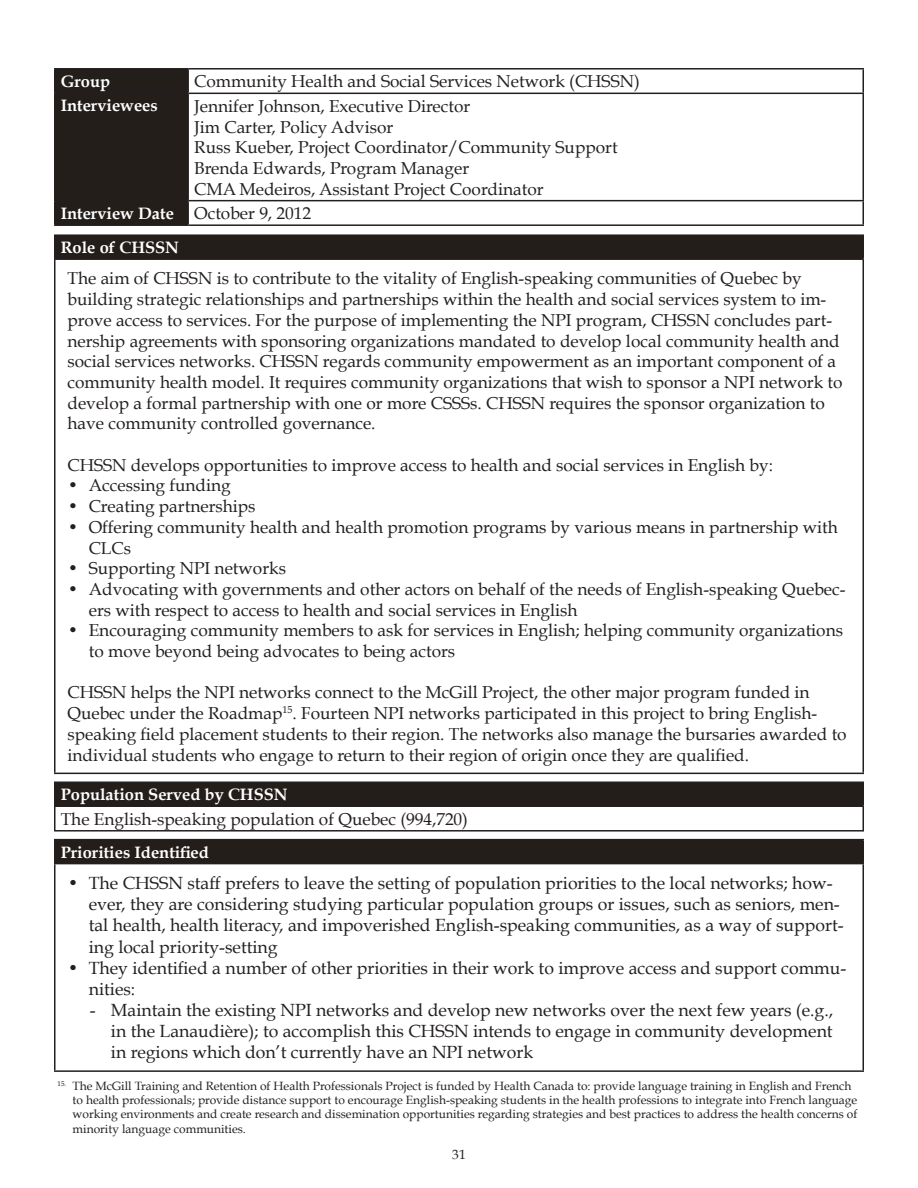
<style>
.page{position:relative;width:918px;height:1188px;background:#fff}
.page>*{position:absolute;margin:0;border:0;box-sizing:border-box;transform-origin:0 0}
.t1{font:17.7px/21.1px "Book Antiqua";color:#231f20}
.t2{font:17.25px/20.7px "Book Antiqua";color:#231f20}
.t3{font:700 16.5px "Book Antiqua";color:#fff}
.t4{font:13.5px "Book Antiqua";color:#231f20}
.t5{font:12px/14.4px "Book Antiqua";color:#231f20}
.s1{font-weight:400;font-size:17.25px;color:#231f20}
</style>
<div class="page">
<div style="left:55px;top:840px;width:808px;height:24px;background:#241e1b"></div>
<hr style="left:54px;top:839px;width:810px;height:1px;background:#231f20">
<hr style="left:54px;top:840px;width:2px;height:23px;background:#231f20">
<hr style="left:862px;top:840px;width:2px;height:23px;background:#231f20">
<hr style="left:54px;top:863px;width:810px;height:1px;background:#231f20">
<hr style="left:54px;top:864px;width:2px;height:206px;background:#231f20">
<hr style="left:862px;top:864px;width:2px;height:206px;background:#231f20">
<hr style="left:54px;top:1070px;width:810px;height:2px;background:#231f20">
<div style="left:55px;top:782px;width:808px;height:24px;background:#241e1b"></div>
<hr style="left:54px;top:782px;width:810px;height:1px;background:#231f20">
<hr style="left:54px;top:783px;width:2px;height:22px;background:#231f20">
<hr style="left:862px;top:783px;width:2px;height:22px;background:#231f20">
<hr style="left:54px;top:805px;width:810px;height:2px;background:#231f20">
<hr style="left:54px;top:807px;width:2px;height:23px;background:#231f20">
<hr style="left:862px;top:807px;width:2px;height:23px;background:#231f20">
<hr style="left:54px;top:830px;width:810px;height:2px;background:#231f20">
<div style="left:55px;top:235px;width:808px;height:24px;background:#241e1b"></div>
<hr style="left:54px;top:234px;width:810px;height:2px;background:#231f20">
<hr style="left:54px;top:236px;width:2px;height:22px;background:#231f20">
<hr style="left:862px;top:236px;width:2px;height:22px;background:#231f20">
<hr style="left:54px;top:258px;width:810px;height:2px;background:#231f20">
<hr style="left:54px;top:260px;width:2px;height:513px;background:#231f20">
<hr style="left:862px;top:260px;width:2px;height:513px;background:#231f20">
<hr style="left:54px;top:773px;width:810px;height:1px;background:#231f20">
<div style="left:56px;top:70px;width:131px;height:154px;background:#241e1b"></div>
<hr style="left:54px;top:68px;width:134px;height:2px;background:#231f20">
<hr style="left:54px;top:70px;width:2px;height:23px;background:#231f20">
<hr style="left:188px;top:68px;width:676px;height:2px;background:#231f20">
<hr style="left:187px;top:70px;width:2px;height:23px;background:#231f20">
<hr style="left:862px;top:70px;width:2px;height:23px;background:#231f20">
<hr style="left:54px;top:93px;width:134px;height:1px;background:#231f20">
<hr style="left:54px;top:94px;width:2px;height:106px;background:#231f20">
<hr style="left:188px;top:93px;width:676px;height:1px;background:#231f20">
<hr style="left:187px;top:94px;width:2px;height:106px;background:#231f20">
<hr style="left:862px;top:94px;width:2px;height:106px;background:#231f20">
<hr style="left:54px;top:200px;width:134px;height:1px;background:#231f20">
<hr style="left:54px;top:201px;width:2px;height:23px;background:#231f20">
<hr style="left:188px;top:200px;width:676px;height:1px;background:#231f20">
<hr style="left:187px;top:201px;width:2px;height:23px;background:#231f20">
<hr style="left:862px;top:201px;width:2px;height:23px;background:#231f20">
<hr style="left:54px;top:224px;width:134px;height:2px;background:#231f20">
<hr style="left:188px;top:224px;width:676px;height:2px;background:#231f20">
<p class="t3" style="left:61px;top:72px;width:51px">Group</p>
<p class="t2" style="left:194px;top:71px;width:447px">Community Health and Social Services Network (CHSSN)</p>
<p class="t3" style="left:61px;top:96px;width:99px">Interviewees</p>
<p class="t2" style="left:194px;top:96px;width:425px">Jennifer Johnson, Executive Director<br>Jim Carter, Policy Advisor<br>Russ Kueber, Project Coordinator/Community Support Brenda Edwards, Program Manager<br>CMA Medeiros, Assistant Project Coordinator</p>
<p class="t3" style="left:61px;top:203px;width:252px">Interview Date <span class="s1">October 9, 2012</span></p>
<p class="t3" style="left:61px;top:238px;width:97px">Role of CHSSN</p>
<p class="t2" style="left:68px;top:268px;width:777px">The aim of CHSSN is to contribute to the vitality of English-speaking communities of Quebec by building strategic relationships and partnerships within the health and social services system to im&shy;prove access to services. For the purpose of implementing the NPI program, CHSSN concludes part&shy;nership agreements with sponsoring organizations mandated to develop local community health and social services networks. CHSSN regards community empowerment as an important component of a community health model. It requires community organizations that wish to sponsor a NPI network to develop a formal partnership with one or more CSSSs. CHSSN requires the sponsor organization to have community controlled governance.</p>
<p class="t2" style="left:68px;top:455px;width:707px">CHSSN develops opportunities to improve access to health and social services in English by:</p>
<p class="t2" style="left:68px;top:475px;width:164px">• Accessing funding</p>
<p class="t2" style="left:68px;top:496px;width:189px">• Creating partnerships</p>
<p class="t2" style="left:89px;top:517px;width:751px;text-indent:-21px">• Offering community health and health promotion programs by various means in partnership with<br>CLCs</p>
<p class="t2" style="left:68px;top:558px;width:220px">• Supporting NPI networks</p>
<p class="t2" style="left:89px;top:579px;width:758px;text-indent:-21px">• Advocating with governments and other actors on behalf of the needs of English-speaking Quebec&shy;ers with respect to access to health and social services in English</p>
<p class="t2" style="left:89px;top:620px;width:756px;text-indent:-21px">• Encouraging community members to ask for services in English; helping community organizations to move beyond being advocates to being actors</p>
<p class="t2" style="left:68px;top:682px;width:781px">CHSSN helps the NPI networks connect to the McGill Project, the other major program funded in Quebec under the Roadmap<sup>15</sup>. Fourteen NPI networks participated in this project to bring English&shy;speaking field placement students to their region. The networks also manage the bursaries awarded to individual students who engage to return to their region of origin once they are qualified.</p>
<p class="t3" style="left:61px;top:785px;width:205px">Population Served by CHSSN</p>
<p class="t2" style="left:61px;top:809px;width:409px">The English-speaking population of Quebec (994,720)</p>
<p class="t3" style="left:61px;top:842px;width:150px">Priorities Identified</p>
<p class="t1" style="left:89px;top:873px;width:756px;text-indent:-21px">• The CHSSN staff prefers to leave the setting of population priorities to the local networks; how&shy;ever, they are considering studying particular population groups or issues, such as seniors, men&shy;tal health, health literacy, and impoverished English-speaking communities, as a way of support&shy;ing local priority-setting</p>
<p class="t1" style="left:89px;top:957px;width:759px;text-indent:-21px">• They identified a number of other priorities in their work to improve access and support commu&shy;nities:</p>
<p class="t1" style="left:111px;top:1000px;width:724px;text-align:justify;text-indent:-21px">- Maintain the existing NPI networks and develop new networks over the next few years (e.g., in the Lanaudière); to accomplish this CHSSN intends to engage in community development in regions which don’t currently have an NPI network</p>
<p class="t5" style="left:73px;top:1078px;width:786px;text-indent:-15px"><sup>15.</sup> The McGill Training and Retention of Health Professionals Project is funded by Health Canada to: provide language training in English and French to health professionals; provide distance support to encourage English-speaking students in the health professions to integrate into French language working environments and create research and dissemination opportunities regarding strategies and best practices to address the health concerns of minority language communities.</p>
<p class="t4" style="left:452px;top:1146px;width:15px">31</p>
</div>
